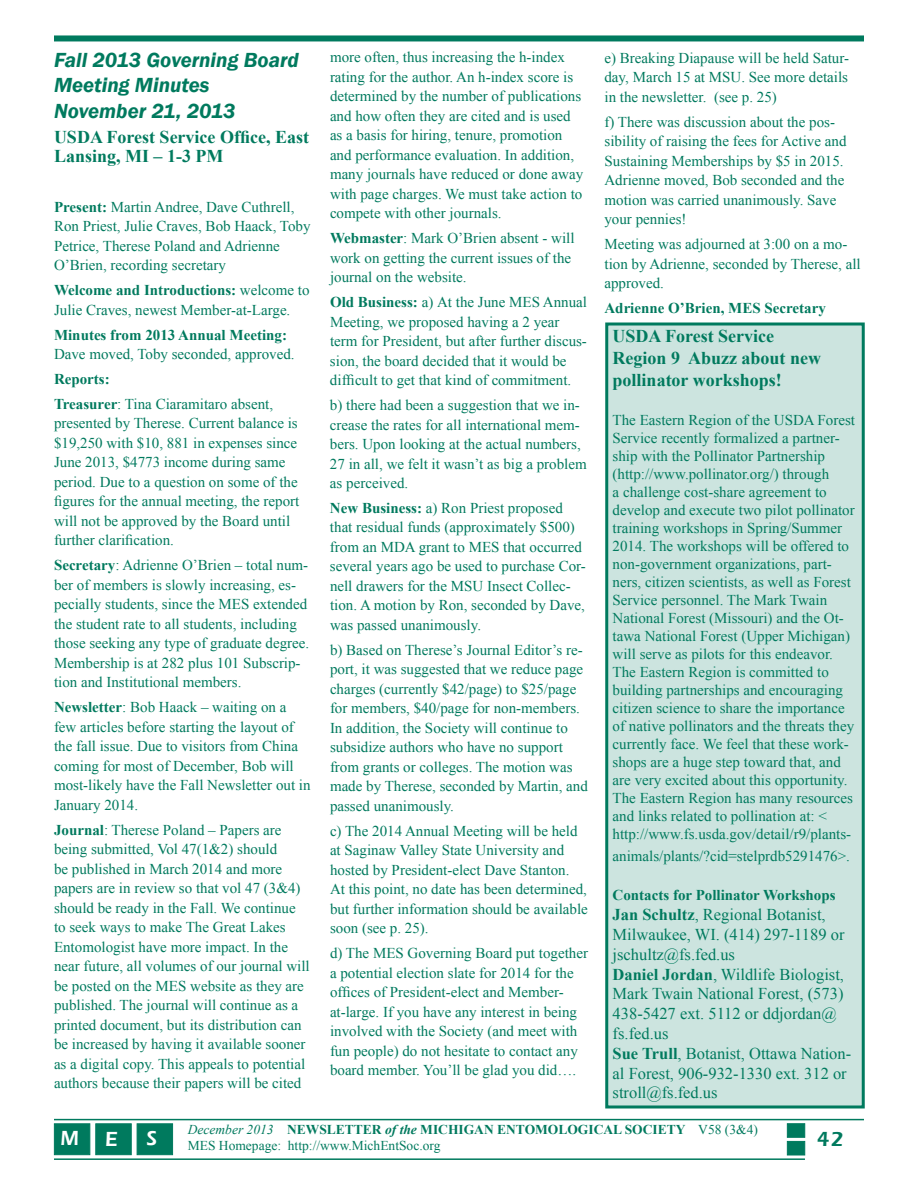
<style>
.page{position:relative;width:918px;height:1188px;background:#fff}
.page>*{position:absolute;margin:0;border:0;box-sizing:border-box;transform-origin:0 0}
.t1{font:italic 600 21px/25.5px "Franklin Gothic";color:#007a5e}
.t2{font:600 21px "Eras ITC";color:#fff}
.t3{font:600 21px "Eras ITC";color:#007a5e}
.t4{font:700 18px/21.6px "Times New Roman";color:#007a5e}
.t5{font:16.5px/19.8px "Times New Roman";color:#007a5e}
.t6{font:15px/19.5px "Times New Roman";color:#007a5e}
.t7{font:700 15px "Times New Roman";color:#007a5e}
.t8{font:13.5px/16.2px "Times New Roman";color:#007a5e}
.s1{font-weight:700}
.s2{font-style:italic}
.s3{font-weight:700;font-style:italic}
</style>
<div class="page">
<div style="left:54px;top:35px;width:810px;height:6px;background:#007a5e"></div>
<hr style="left:54px;top:1158px;width:751px;height:2px;background:#007a5e">
<hr style="left:54px;top:1119px;width:810px;height:1px;background:#007a5e">
<div style="left:137px;top:1123px;width:36px;height:32px;background:#007a5e;border:1px solid #007a5e"></div>
<div style="left:95px;top:1123px;width:37px;height:32px;background:#007a5e;border:1px solid #007a5e"></div>
<div style="left:54px;top:1123px;width:36px;height:32px;background:#007a5e;border:1px solid #007a5e"></div>
<div style="left:787px;top:1141px;width:18px;height:14px;background:#007a5e;border:1px solid #007a5e"></div>
<div style="left:787px;top:1123px;width:18px;height:15px;background:#007a5e;border:1px solid #007a5e"></div>
<div style="left:605px;top:322px;width:260px;height:786px;background:#cce4df;border:3px solid #007a5e"></div>
<h1 class="t1" style="left:54px;top:47px;width:246px">Fall 2013 Governing Board<br>Meeting Minutes<br>November 21, 2013</h1>
<p class="t4" style="left:54px;top:126px;width:257px;line-height:19.5px">USDA Forest Service Office, East<br>Lansing, MI – 1-3 PM</p>
<p class="t6" style="left:54px;top:197px;width:258px"><span class="s1">Present:</span> Martin Andree, Dave Cuthrell, Ron Priest, Julie Craves, Bob Haack, Toby Petrice, Therese Poland and Adrienne O’Brien, recording secretary</p>
<p class="t6" style="left:54px;top:280px;width:257px"><span class="s1">Welcome and Introductions:</span> welcome to<br>Julie Craves, newest Member-at-Large.</p>
<p class="t7" style="left:54px;top:324px;width:235px">Minutes from 2013 Annual Meeting:</p>
<p class="t6" style="left:54px;top:344px;width:242px">Dave moved, Toby seconded, approved.</p>
<p class="t6" style="left:54px;top:366px;width:221px;line-height:24.9px"><span class="s1">Reports:<br>Treasurer</span>: Tina Ciaramitaro absent,</p>
<p class="t6" style="left:54px;top:413px;width:247px">presented by Therese. Current balance is $19,250 with $10, 881 in expenses since June 2013, $4773 income during same period. Due to a question on some of the figures for the annual meeting, the report will not be approved by the Board until further clarification.</p>
<p class="t6" style="left:54px;top:555px;width:257px"><span class="s1">Secretary</span>: Adrienne O’Brien – total num&shy;ber of members is slowly increasing, es&shy;pecially students, since the MES extended the student rate to all students, including those seeking any type of graduate degree.<br>Membership is at 282 plus 101 Subscrip&shy;tion and Institutional members.</p>
<p class="t6" style="left:54px;top:697px;width:258px"><span class="s1">Newsletter</span>: Bob Haack – waiting on a few articles before starting the layout of the fall issue. Due to visitors from China coming for most of December, Bob will most-likely have the Fall Newsletter out in January 2014.</p>
<p class="t6" style="left:54px;top:820px;width:257px"><span class="s1">Journal</span>: Therese Poland – Papers are being submitted, Vol 47(1&amp;2) should<br>be published in March 2014 and more papers are in review so that vol 47 (3&amp;4) should be ready in the Fall. We continue to seek ways to make The Great Lakes Entomologist have more impact. In the near future, all volumes of our journal will be posted on the MES website as they are published. The journal will continue as a printed document, but its distribution can be increased by having it available sooner as a digital copy. This appeals to potential authors because their papers will be cited</p>
<p class="t6" style="left:330px;top:47px;width:255px">more often, thus increasing the h-index rating for the author. An h-index score is determined by the number of publications and how often they are cited and is used as a basis for hiring, tenure, promotion and performance evaluation. In addition, many journals have reduced or done away with page charges. We must take action to compete with other journals.</p>
<p class="t6" style="left:330px;top:228px;width:246px"><span class="s1">Webmaster</span>: Mark O’Brien absent - will work on getting the current issues of the journal on the website.</p>
<p class="t6" style="left:330px;top:292px;width:259px"><span class="s1">Old Business:</span> a) At the June MES Annual Meeting, we proposed having a 2 year term for President, but after further discus&shy;sion, the board decided that it would be difficult to get that kind of commitment.</p>
<p class="t6" style="left:330px;top:395px;width:258px">b) there had been a suggestion that we in&shy;crease the rates for all international mem&shy;bers. Upon looking at the actual numbers, 27 in all, we felt it wasn’t as big a problem as perceived.</p>
<p class="t6" style="left:330px;top:498px;width:257px"><span class="s1">New Business:</span> a) Ron Priest proposed that residual funds (approximately $500) from an MDA grant to MES that occurred several years ago be used to purchase Cor&shy;nell drawers for the MSU Insect Collec&shy;tion. A motion by Ron, seconded by Dave, was passed unanimously.</p>
<p class="t6" style="left:330px;top:640px;width:259px">b) Based on Therese’s Journal Editor’s re&shy;port, it was suggested that we reduce page charges (currently $42/page) to $25/page for members, $40/page for non-members.<br>In addition, the Society will continue to subsidize authors who have no support from grants or colleges. The motion was made by Therese, seconded by Martin, and passed unanimously.</p>
<p class="t6" style="left:330px;top:821px;width:259px">c) The 2014 Annual Meeting will be held at Saginaw Valley State University and hosted by President-elect Dave Stanton.<br>At this point, no date has been determined, but further information should be available soon (see p. 25).</p>
<p class="t6" style="left:330px;top:943px;width:260px">d) The MES Governing Board put together a potential election slate for 2014 for the offices of President-elect and Member&shy;at-large. If you have any interest in being involved with the Society (and meet with fun people) do not hesitate to contact any board member. You’ll be glad you did….</p>
<p class="t6" style="left:604px;top:48px;width:246px;text-align:justify">e) Breaking Diapause will be held Satur&shy;day, March 15 at MSU. See more details in the newsletter. (see p. 25)</p>
<p class="t6" style="left:604px;top:112px;width:244px">f) There was discussion about the pos&shy;sibility of raising the fees for Active and Sustaining Memberships by $5 in 2015.<br>Adrienne moved, Bob seconded and the motion was carried unanimously. Save your pennies!</p>
<p class="t6" style="left:604px;top:234px;width:258px">Meeting was adjourned at 3:00 on a mo&shy;tion by Adrienne, seconded by Therese, all approved.</p>
<p class="t7" style="left:604px;top:298px;width:223px">Adrienne O’Brien, MES Secretary</p>
<p class="t4" style="left:613px;top:325px;width:210px">USDA Forest Service<br>Region 9 Abuzz about new pollinator workshops!</p>
<p class="t6" style="left:613px;top:411px;width:244px;line-height:18px">The Eastern Region of the USDA Forest Service recently formalized a partner&shy;ship with the Pollinator Partnership (http://www.pollinator.org/) through<br>a challenge cost-share agreement to develop and execute two pilot pollinator training workshops in Spring/Summer 2014. The workshops will be offered to non-government organizations, part&shy;ners, citizen scientists, as well as Forest Service personnel. The Mark Twain National Forest (Missouri) and the Ot&shy;tawa National Forest (Upper Michigan) will serve as pilots for this endeavor.<br>The Eastern Region is committed to building partnerships and encouraging citizen science to share the importance of native pollinators and the threats they currently face. We feel that these work&shy;shops are a huge step toward that, and are very excited about this opportunity.<br>The Eastern Region has many resources and links related to pollination at: &lt; http://www.fs.usda.gov/detail/r9/plants-</p>
<p class="t6" style="left:613px;top:846px;width:239px">animals/plants/?cid=stelprdb5291476&gt;.</p>
<p class="t7" style="left:613px;top:885px;width:224px">Contacts for Pollinator Workshops</p>
<p class="t5" style="left:613px;top:905px;width:240px"><span class="s1">Jan Schultz</span>, Regional Botanist,<br>Milwaukee, WI. (414) 297-1189 or jschultz@fs.fed.us<br><span class="s1">Daniel Jordan</span>, Wildlife Biologist,<br>Mark Twain National Forest, (573)<br>438-5427 ext. 5112 or ddjordan@ fs.fed.us<br><span class="s1">Sue Trull</span>, Botanist, Ottawa Nation&shy;al Forest, 906-932-1330 ext. 312 or stroll@fs.fed.us</p>
<p class="t8" style="left:188px;top:1121px;width:572px"><span class="s2">December 2013</span> <span class="s1">NEWSLETTER</span> <span class="s3">of the</span> <span class="s1">MICHIGAN ENTOMOLOGICAL SOCIETY</span> V58 (3&amp;4)<br>MES Homepage: http://www.MichEntSoc.org</p>
<h1 class="t2" style="left:61px;top:1127px;width:59px">M E</h1>
<h1 class="t2" style="left:146px;top:1126px;width:12px">S</h1>
<h1 class="t3" style="left:817px;top:1127px;width:28px">42</h1>
</div>
